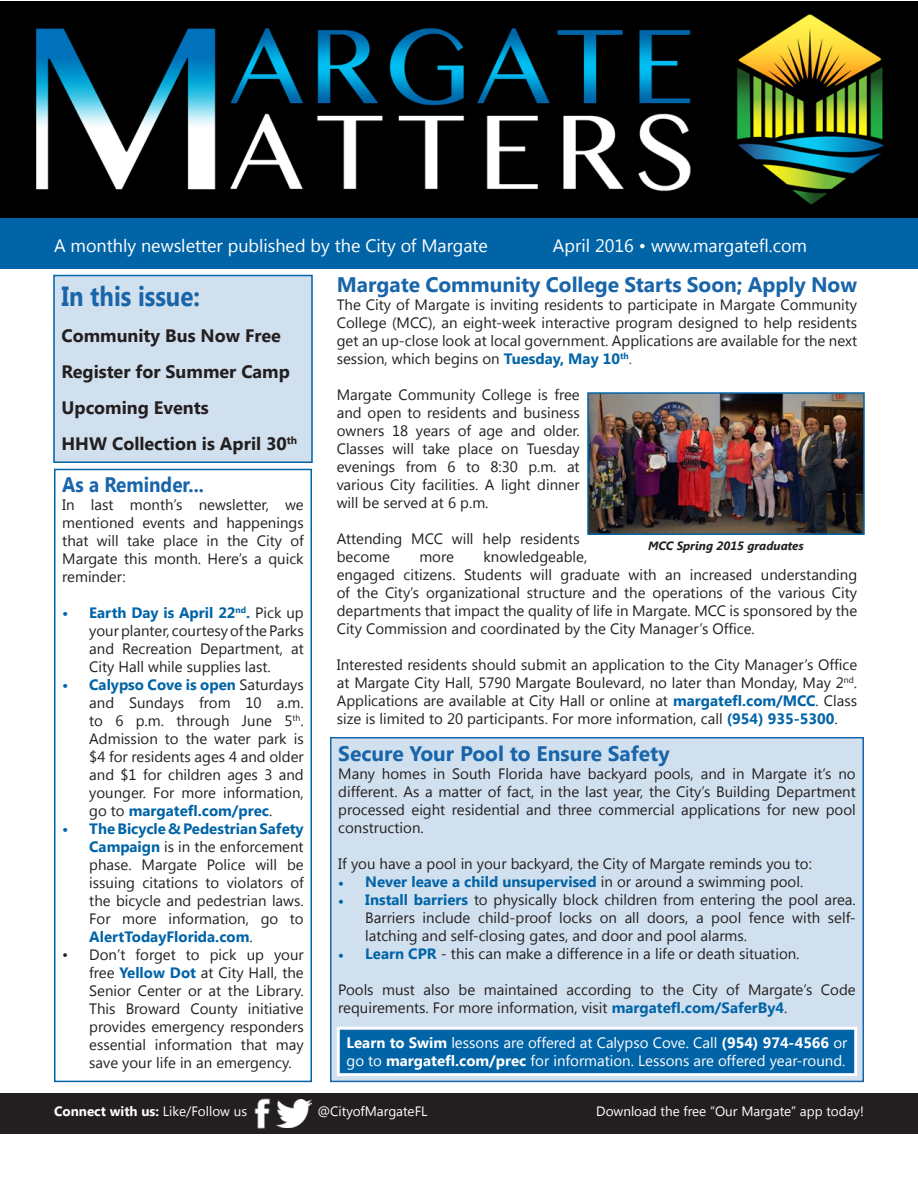
<style>
.page{position:relative;width:918px;height:1188px;background:#fff}
.page>*{position:absolute;margin:0;border:0;box-sizing:border-box;transform-origin:0 0}
.t1{font:700 27.6px "Segoe UI";color:#1965aa;scale:.87 1}
.t2{font:700 21px "Segoe UI";color:#1965aa}
.t3{font:700 21px "Segoe UI";color:#1965aa;scale:.9 1}
.t4{font:700 18px "Segoe UI";color:#231f20}
.t5{font:18px "Segoe UI";color:#fff}
.t6{font:15px/18px "Segoe UI";color:#231f20;text-align:justify}
.t7{font:15px/18px "Segoe UI";color:#fff}
.t8{font:700 15px "Segoe UI";color:#0064a7}
.t9{font:13.5px "Segoe UI";color:#fff}
.t10{font:700 13.5px "Segoe UI";color:#fff}
.t11{font:italic 700 12px "Segoe UI";color:#231f20}
.s1{font-weight:700;color:#0064a7}
.s2{color:#0064a7}
.s3{font-family:"Minion Pro";font-weight:400}
.s4{font-weight:400;color:#231f20}
.s5{font-family:"Minion Pro";color:#0064a7}
.s6{font-weight:700}
.s7{font-weight:400}
</style>
<div class="page">
<div style="left:0;top:214px;width:918px;height:54px;background:#0064a7"></div>
<div style="left:0;top:1094px;width:918px;height:40px;background:#231f20"></div>
<img style="left:254px;top:1098px;width:16px;height:31px">
<img style="left:276px;top:1100px;width:35px;height:28px">
<img style="left:0;top:1px;width:918px;height:216px">
<div style="left:54px;top:276px;width:258px;height:186px;background:#d1e0ee"></div>
<div style="left:53px;top:275px;width:260px;height:188px;border:2px solid #0064a7"></div>
<div style="left:331px;top:738px;width:532px;height:343px;background:#d1e0ee"></div>
<div style="left:330px;top:737px;width:534px;height:345px;border:2px solid #1965aa"></div>
<div style="left:54px;top:469px;width:258px;height:613px;border:2px solid #0064a7"></div>
<img style="left:590px;top:395px;width:272px;height:137px">
<div style="left:587px;top:392px;width:278px;height:143px;border:2px solid #0064a7"></div>
<div style="left:338px;top:1028px;width:518px;height:47px;background:#0064a7"></div>
<div style="left:337px;top:1027px;width:520px;height:49px;border:3px solid #fff"></div>
<p class="t5" style="left:54px;top:233px;width:435px">A monthly newsletter published by the City of Margate</p>
<p class="t5" style="left:553px;top:233px;width:256px">April 2016 • www.margatefl.com</p>
<p class="t1" style="left:62px;top:277px;width:161px">In this issue:</p>
<p class="t4" style="left:62px;top:323px;width:221px">Community Bus Now Free</p>
<p class="t4" style="left:62px;top:359px;width:230px">Register for Summer Camp</p>
<p class="t4" style="left:62px;top:395px;width:149px">Upcoming Events</p>
<p class="t4" style="left:62px;top:431px;width:237px">HHW Collection is April 30<sup>th</sup></p>
<p class="t3" style="left:62px;top:470px;width:159px">As a Reminder...</p>
<p class="t6" style="left:62px;top:495px;width:243px">In last month’s newsletter, we mentioned events and happenings that will take place in the City of Margate this month. Here’s a quick reminder:</p>
<p class="t6" style="left:89px;top:603px;width:216px;text-indent:-27px"><span class="s1">• Earth Day is April 22</span><sup>nd</sup><span class="s1">.</span> Pick up your planter, courtesy of the Parks and Recreation Department, at City Hall while supplies last.</p>
<p class="t6" style="left:89px;top:675px;width:216px;text-indent:-27px"><span class="s1">• Calypso Cove is open</span> Saturdays and Sundays from 10 a.m. to 6 p.m. through June 5<sup>th</sup>.<br>Admission to the water park is $4 for residents ages 4 and older and $1 for children ages 3 and younger. For more information, go to <span class="s1">margatefl.com/prec</span>.</p>
<p class="t6" style="left:89px;top:819px;width:216px;text-indent:-27px"><span class="s1">• The Bicycle &amp; Pedestrian Safety Campaign</span> is in the enforcement phase. Margate Police will be issuing citations to violators of the bicycle and pedestrian laws.<br>For more information, go to <span class="s1">AlertTodayFlorida.com</span>.</p>
<p class="t6" style="left:89px;top:945px;width:216px;text-indent:-27px">• Don’t forget to pick up your free <span class="s1">Yellow Dot</span> at City Hall, the Senior Center or at the Library.<br>This Broward County initiative provides emergency responders essential information that may save your life in an emergency.</p>
<p class="t2" style="left:337px;top:269px;width:522px">Margate Community College Starts Soon; Apply Now</p>
<p class="t6" style="left:337px;top:295px;width:522px">The City of Margate is inviting residents to participate in Margate Community College (MCC), an eight-week interactive program designed to help residents get an up-close look at local government. Applications are available for the next session, which begins on <span class="s1">Tuesday, May 10</span><sup>th</sup><span class="s2">.</span></p>
<p class="t6" style="left:337px;top:385px;width:245px">Margate Community College is free and open to residents and business owners 18 years of age and older.<br>Classes will take place on Tuesday evenings from 6 to 8:30 p.m. at various City facilities. A light dinner will be served at 6 p.m.</p>
<p class="t6" style="left:337px;top:529px;width:244px">Attending MCC will help residents become</p>
<p class="t11" style="left:648px;top:537px;width:157px">MCC Spring 2015 graduates</p>
<p class="t6" style="left:337px;top:547px;width:522px;text-align:left;text-indent:147px">knowledgeable,<br>engaged citizens. Students will graduate with an increased understanding of the City’s organizational structure and the operations of the various City departments that impact the quality of life in Margate. MCC is sponsored by the City Commission and coordinated by the City Manager’s Office.</p>
<p class="t6" style="left:337px;top:655px;width:522px">Interested residents should submit an application to the City Manager’s Office at Margate City Hall, 5790 Margate Boulevard, no later than Monday, May 2<sup>nd</sup>.<br>Applications are available at City Hall or online at <span class="s1">margatefl.com/MCC</span>. Class size is limited to 20 participants. For more information, call <span class="s1">(954) 935-5300</span>.</p>
<p class="t6" style="left:419px;top:547px;width:36px">more</p>
<p class="t2" style="left:338px;top:738px;width:333px">Secure Your Pool to Ensure Safety</p>
<p class="t6" style="left:338px;top:764px;width:519px">Many homes in South Florida have backyard pools, and in Margate it’s no different. As a matter of fact, in the last year, the City’s Building Department processed eight residential and three commercial applications for new pool construction.</p>
<p class="t6" style="left:338px;top:854px;width:475px">If you have a pool in your backyard, the City of Margate reminds you to:</p>
<p class="t8" style="left:338px;top:870px;width:467px"><span class="s3">•</span> Never leave a child unsupervised <span class="s4">in or around a swimming pool.</span></p>
<p class="t6" style="left:365px;top:890px;width:492px;text-indent:-27px"><span class="s5">•</span> <span class="s1">Install barriers</span> to physically block children from entering the pool area.<br>Barriers include child-proof locks on all doors, a pool fence with self&shy;latching and self-closing gates, and door and pool alarms.</p>
<p class="t6" style="left:338px;top:944px;width:463px"><span class="s5">•</span> <span class="s1">Learn CPR</span> - this can make a difference in a life or death situation.</p>
<p class="t6" style="left:338px;top:980px;width:519px">Pools must also be maintained according to the City of Margate’s Code requirements. For more information, visit <span class="s1">margatefl.com/SaferBy4</span>.</p>
<p class="t7" style="left:347px;top:1033px;width:502px"><span class="s6">Learn to Swim</span> lessons are offered at Calypso Cove. Call <span class="s6">(954) 974-4566</span> or go to <span class="s6">margatefl.com/prec</span> for information. Lessons are offered year-round.</p>
<p class="t10" style="left:54px;top:1102px;width:195px">Connect with us: <span class="s7">Like/Follow us</span></p>
<p class="t9" style="left:317px;top:1102px;width:112px">@CityofMargateFL</p>
<p class="t9" style="left:596px;top:1102px;width:269px">Download the free “Our Margate” app today!</p>
</div>
